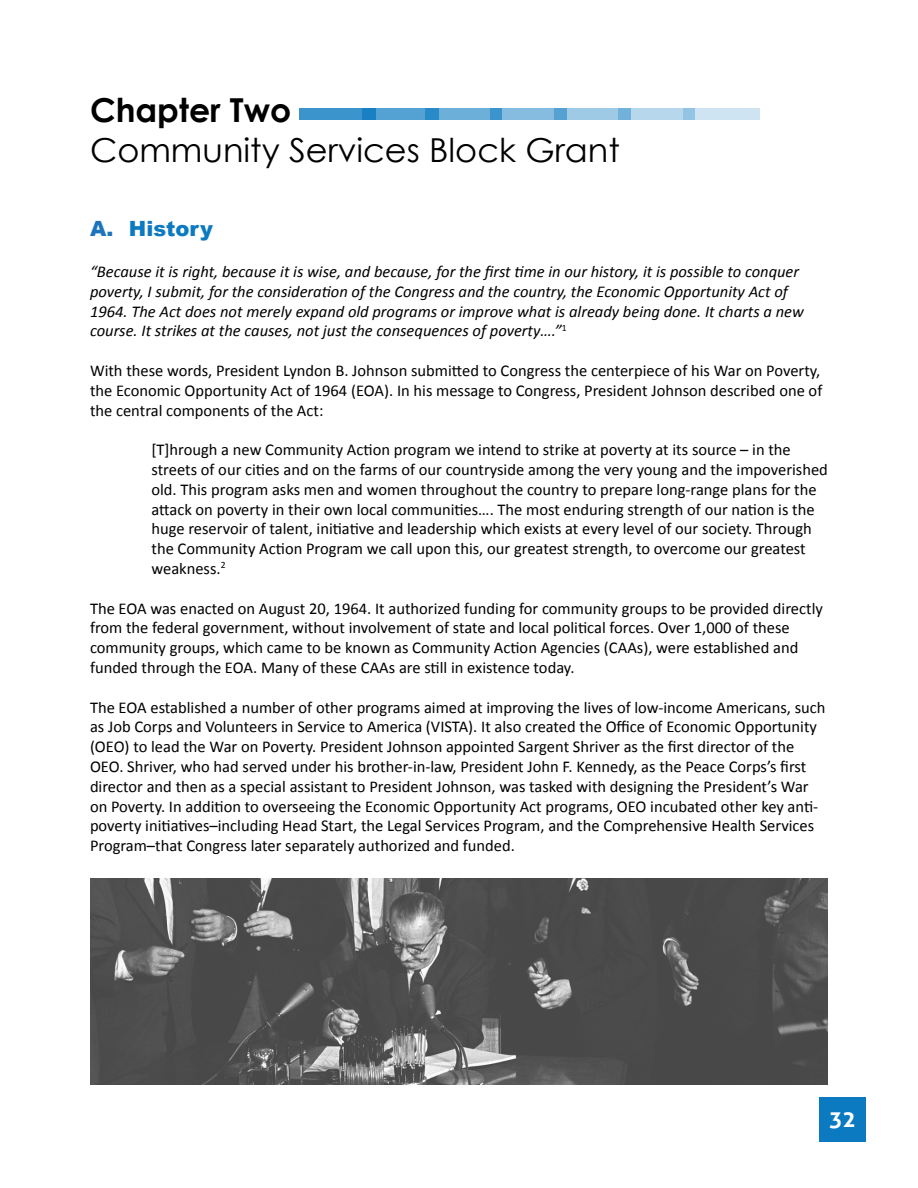
<style>
.page{position:relative;width:918px;height:1188px;background:#fff}
.page>*{position:absolute;margin:0;border:0;box-sizing:border-box;transform-origin:0 0}
.t1{font:33px "Century Gothic";color:#000}
.t2{font:700 33px "Century Gothic";color:#000}
.t3{font:700 22.5px "Aller";color:#fff}
.t4{font:900 21px "Arial";color:#0b7ac0}
.t5{font:16.5px/19.8px "Calibri";color:#000}
.t6{font:italic 16.5px/19.8px "Calibri";color:#000}
.s1{color:#1c75bc}
</style>
<div class="page">
<div style="left:819px;top:1097px;width:47px;height:45px;background:#0b7ac0"></div>
<img style="left:90px;top:878px;width:738px;height:206px">
<div style="left:299px;top:108px;width:77px;height:11px;background:#3b94cc"></div>
<svg style="left:362px;top:108px;width:63px;height:11px"></svg>
<svg style="left:425px;top:108px;width:65px;height:11px"></svg>
<svg style="left:490px;top:108px;width:64px;height:11px"></svg>
<svg style="left:554px;top:108px;width:64px;height:11px"></svg>
<svg style="left:618px;top:108px;width:65px;height:11px"></svg>
<svg style="left:683px;top:108px;width:77px;height:11px"></svg>
<h1 class="t2" style="left:90px;top:85px;width:203px">Chapter Two</h1>
<h1 class="t1" style="left:90px;top:127px;width:531px">Community Services Block Grant</h1>
<p class="t4" style="left:90px;top:213px;width:125px"><span class="s1">A.</span> History</p>
<p class="t6" style="left:90px;top:261px;width:715px">“Because it is right, because it is wise, and because, for the first time in our history, it is possible to conquer poverty, I submit, for the consideration of the Congress and the country, the Economic Opportunity Act of 1964. The Act does not merely expand old programs or improve what is already being done. It charts a new course. It strikes at the causes, not just the consequences of poverty….”<sup>1</sup></p>
<p class="t5" style="left:90px;top:361px;width:734px">With these words, President Lyndon B. Johnson submitted to Congress the centerpiece of his War on Poverty, the Economic Opportunity Act of 1964 (EOA). In his message to Congress, President Johnson described one of the central components of the Act:</p>
<p class="t5" style="left:151px;top:440px;width:678px">[T]hrough a new Community Action program we intend to strike at poverty at its source – in the streets of our cities and on the farms of our countryside among the very young and the impoverished old. This program asks men and women throughout the country to prepare long-range plans for the attack on poverty in their own local communities…. The most enduring strength of our nation is the huge reservoir of talent, initiative and leadership which exists at every level of our society. Through the Community Action Program we call upon this, our greatest strength, to overcome our greatest weakness.<sup>2</sup></p>
<p class="t5" style="left:90px;top:598px;width:734px">The EOA was enacted on August 20, 1964. It authorized funding for community groups to be provided directly from the federal government, without involvement of state and local political forces. Over 1,000 of these community groups, which came to be known as Community Action Agencies (CAAs), were established and funded through the EOA. Many of these CAAs are still in existence today.</p>
<p class="t5" style="left:90px;top:697px;width:737px">The EOA established a number of other programs aimed at improving the lives of low-income Americans, such as Job Corps and Volunteers in Service to America (VISTA). It also created the Office of Economic Opportunity (OEO) to lead the War on Poverty. President Johnson appointed Sargent Shriver as the first director of the OEO. Shriver, who had served under his brother-in-law, President John F. Kennedy, as the Peace Corps’s first director and then as a special assistant to President Johnson, was tasked with designing the President’s War on Poverty. In addition to overseeing the Economic Opportunity Act programs, OEO incubated other key anti&shy;poverty initiatives–including Head Start, the Legal Services Program, and the Comprehensive Health Services Program–that Congress later separately authorized and funded.</p>
<h2 class="t3" style="left:829px;top:1105px;width:28px">3 232</h2>
</div>
